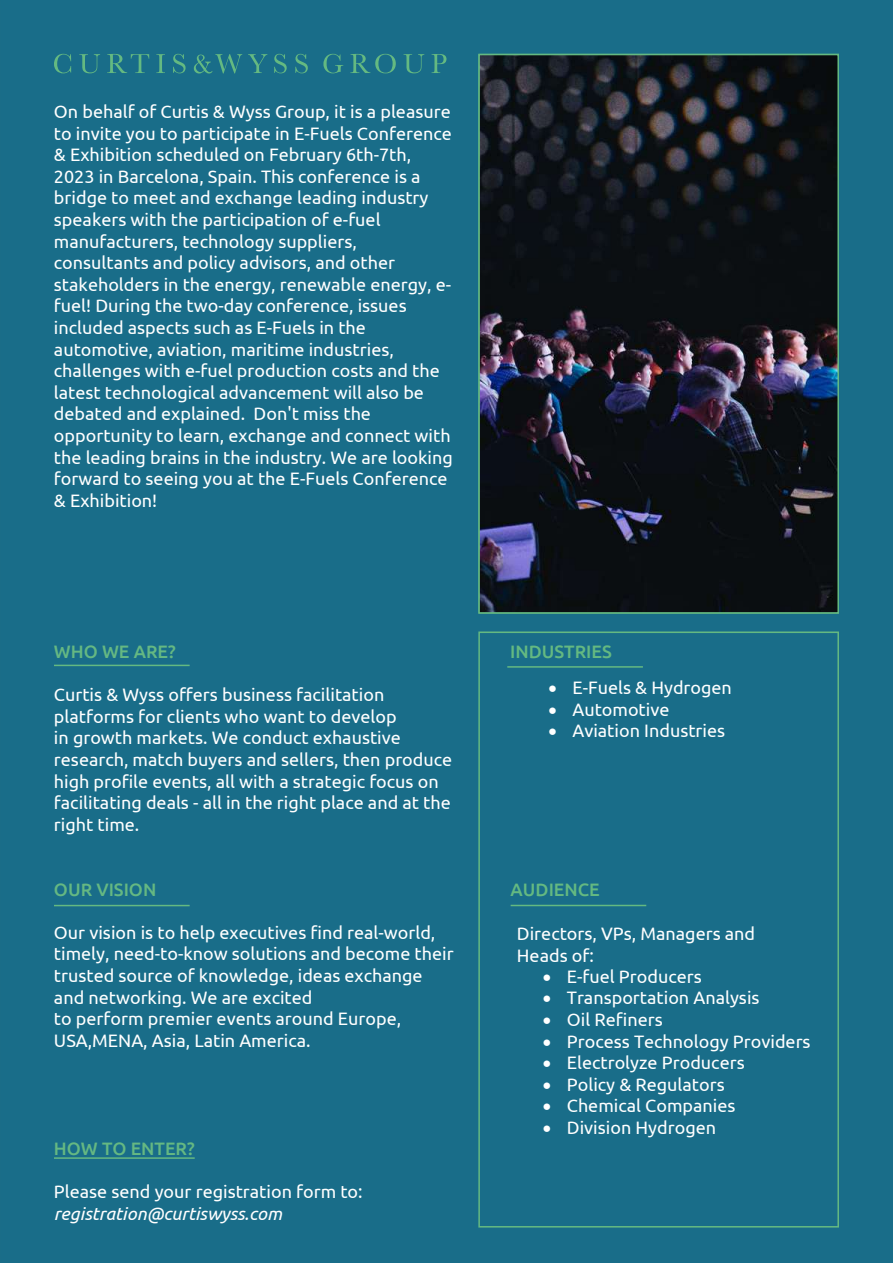
<style>
.page{position:relative;width:893px;height:1263px;background:#fff}
.page>*{position:absolute;margin:0;border:0;box-sizing:border-box;transform-origin:0 0}
.t1{font:18px/21.6px "Ubuntu";color:#fff}
.t2{font:500 18px "Ubuntu";color:#65b882}
.t3{font:italic 18px "Ubuntu";color:#fff}
.t4{font:500 18px "Ubuntu";color:#64b981}
</style>
<div class="page">
<div style="left:1px;top:0;width:892px;height:1263px;background:#196d89"></div>
<hr style="left:54px;top:1157px;width:141px;height:2px;background:#65b882">
<svg style="left:54px;top:54px;width:17px;height:19px"></svg>
<svg style="left:79px;top:54px;width:21px;height:19px"></svg>
<svg style="left:107px;top:54px;width:42px;height:19px"></svg>
<svg style="left:156px;top:54px;width:9px;height:19px"></svg>
<svg style="left:173px;top:54px;width:13px;height:19px"></svg>
<svg style="left:194px;top:54px;width:48px;height:19px"></svg>
<svg style="left:248px;top:54px;width:19px;height:19px"></svg>
<svg style="left:274px;top:54px;width:13px;height:19px"></svg>
<svg style="left:295px;top:54px;width:13px;height:19px"></svg>
<svg style="left:323px;top:54px;width:20px;height:19px"></svg>
<svg style="left:350px;top:54px;width:46px;height:19px"></svg>
<svg style="left:404px;top:54px;width:20px;height:19px"></svg>
<svg style="left:432px;top:54px;width:14px;height:19px"></svg>
<div style="left:478px;top:631px;width:361px;height:596px;border:2px solid #64b981"></div>
<hr style="left:54px;top:665px;width:136px;height:1px;background:#64b981">
<hr style="left:54px;top:905px;width:136px;height:1px;background:#64b981">
<hr style="left:507px;top:666px;width:136px;height:2px;background:#64b981">
<img style="left:481px;top:57px;width:355px;height:554px">
<div style="left:478px;top:54px;width:361px;height:560px;border:2px solid #64b981"></div>
<hr style="left:511px;top:905px;width:135px;height:1px;background:#64b981">
<p class="t1" style="left:54px;top:100px;width:400px">On behalf of Curtis &amp; Wyss Group, it is a pleasure to invite you to participate in E-Fuels Conference &amp; Exhibition scheduled on February 6th-7th, 2023 in Barcelona, Spain. This conference is a bridge to meet and exchange leading industry speakers with the participation of e-fuel manufacturers, technology suppliers, consultants and policy advisors, and other stakeholders in the energy, renewable energy, e&shy;fuel! During the two-day conference, issues included aspects such as E-Fuels in the automotive, aviation, maritime industries, challenges with e-fuel production costs and the latest technological advancement will also be debated and explained. Don't miss the opportunity to learn, exchange and connect with the leading brains in the industry. We are looking forward to seeing you at the E-Fuels Conference &amp; Exhibition!</p>
<p class="t2" style="left:54px;top:640px;width:123px">WHO WE ARE?</p>
<p class="t1" style="left:54px;top:683px;width:400px">Curtis &amp; Wyss offers business facilitation platforms for clients who want to develop<br>in growth markets. We conduct exhaustive research, match buyers and sellers, then produce high profile events, all with a strategic focus on facilitating deals - all in the right place and at the right time.</p>
<p class="t2" style="left:54px;top:878px;width:104px">OUR VISION</p>
<p class="t1" style="left:54px;top:921px;width:401px">Our vision is to help executives find real-world, timely, need-to-know solutions and become their trusted source of knowledge, ideas exchange and networking. We are excited<br>to perform premier events around Europe, USA,MENA, Asia, Latin America.</p>
<p class="t2" style="left:54px;top:1137px;width:142px">HOW TO ENTER?</p>
<p class="t1" style="left:54px;top:1180px;width:310px">Please send your registration form to:</p>
<p class="t3" style="left:54px;top:1202px;width:230px">registration@curtiswyss.com</p>
<p class="t4" style="left:510px;top:640px;width:103px">INDUSTRIES</p>
<p class="t1" style="left:548px;top:676px;width:185px">• E-Fuels &amp; Hydrogen</p>
<p class="t1" style="left:548px;top:698px;width:123px">• Automotive</p>
<p class="t1" style="left:548px;top:720px;width:178px">• Aviation Industries</p>
<p class="t4" style="left:511px;top:878px;width:91px">AUDIENCE</p>
<p class="t1" style="left:517px;top:922px;width:240px">Directors, VPs, Managers and<br>Heads of:</p>
<p class="t1" style="left:543px;top:965px;width:160px">• E-fuel Producers</p>
<p class="t1" style="left:543px;top:986px;width:218px">• Transportation Analysis</p>
<p class="t1" style="left:543px;top:1008px;width:121px">• Oil Refiners</p>
<p class="t1" style="left:543px;top:1030px;width:269px">• Process Technology Providers</p>
<p class="t1" style="left:543px;top:1051px;width:203px">• Electrolyze Producers</p>
<p class="t1" style="left:543px;top:1073px;width:183px">• Policy &amp; Regulators</p>
<p class="t1" style="left:543px;top:1094px;width:194px">• Chemical Companies</p>
<p class="t1" style="left:543px;top:1116px;width:175px">• Division Hydrogen</p>
</div>
